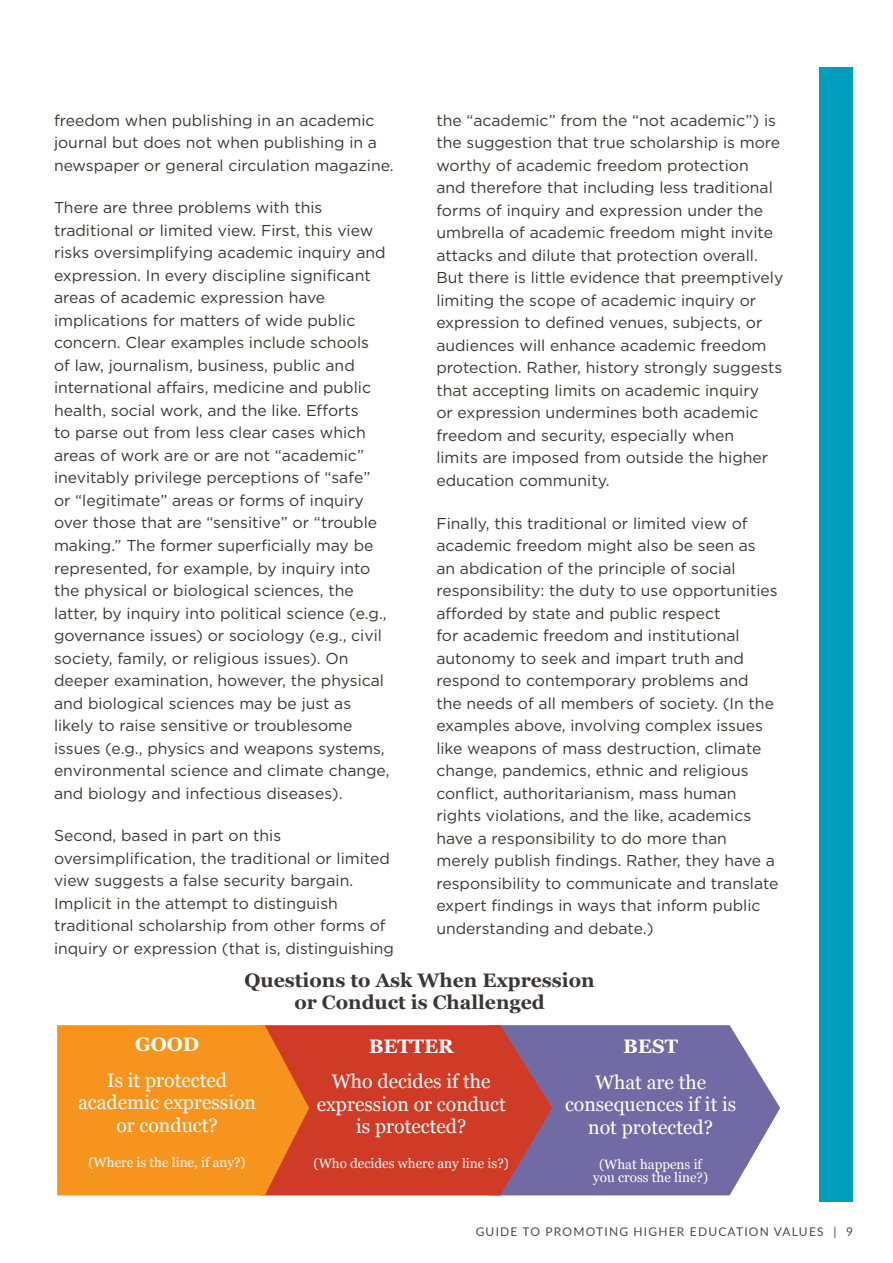
<style>
.page{position:relative;width:893px;height:1263px;background:#fff}
.page>*{position:absolute;margin:0;border:0;box-sizing:border-box;transform-origin:0 0}
.t1{font:19.5px/22.5px "Georgia";color:#fff;text-align:center}
.t2{font:700 19.5px/22.5px "Georgia";color:#3c3633;text-align:center}
.t3{font:700 19.5px "Georgia";color:#fff}
.t4{font:15.75px/22.5px "Gotham HTF";color:#3c3633}
.t5{font:13.5px/13.5px "Georgia";color:#fff;text-align:center}
.t6{font:12px "Lato";letter-spacing:.1em;color:#504846}
</style>
<div class="page">
<svg style="left:552px;top:1025px;width:228px;height:170px;background:#8079ad"></svg>
<svg style="left:309px;top:1025px;width:243px;height:170px;background:#c54033"></svg>
<svg style="left:57px;top:1025px;width:252px;height:170px;background:#f38c1f"></svg>
<div style="left:819px;top:68px;width:34px;height:1134px;background:#009dbc"></div>
<p class="t4" style="left:54px;top:109px;width:341px">freedom when publishing in an academic journal but does not when publishing in a newspaper or general circulation magazine.</p>
<p class="t4" style="left:54px;top:196px;width:337px">There are three problems with this traditional or limited view. First, this view risks oversimplifying academic inquiry and expression. In every discipline significant areas of academic expression have implications for matters of wide public concern. Clear examples include schools<br>of law, journalism, business, public and international affairs, medicine and public health, social work, and the like. Efforts<br>to parse out from less clear cases which areas of work are or are not “academic” inevitably privilege perceptions of “safe” or “legitimate” areas or forms of inquiry over those that are “sensitive” or “trouble making.” The former superficially may be represented, for example, by inquiry into the physical or biological sciences, the latter, by inquiry into political science (e.g., governance issues) or sociology (e.g., civil society, family, or religious issues). On deeper examination, however, the physical and biological sciences may be just as likely to raise sensitive or troublesome issues (e.g., physics and weapons systems, environmental science and climate change, and biology and infectious diseases).</p>
<p class="t4" style="left:54px;top:824px;width:342px">Second, based in part on this oversimplification, the traditional or limited view suggests a false security bargain.<br>Implicit in the attempt to distinguish traditional scholarship from other forms of inquiry or expression (that is, distinguishing</p>
<p class="t4" style="left:436px;top:109px;width:348px">the “academic” from the “not academic”) is the suggestion that true scholarship is more worthy of academic freedom protection<br>and therefore that including less traditional forms of inquiry and expression under the umbrella of academic freedom might invite attacks and dilute that protection overall.<br>But there is little evidence that preemptively limiting the scope of academic inquiry or expression to defined venues, subjects, or audiences will enhance academic freedom protection. Rather, history strongly suggests that accepting limits on academic inquiry<br>or expression undermines both academic freedom and security, especially when<br>limits are imposed from outside the higher education community.</p>
<p class="t4" style="left:436px;top:511px;width:344px">Finally, this traditional or limited view of academic freedom might also be seen as an abdication of the principle of social responsibility: the duty to use opportunities afforded by state and public respect<br>for academic freedom and institutional autonomy to seek and impart truth and respond to contemporary problems and<br>the needs of all members of society. (In the examples above, involving complex issues like weapons of mass destruction, climate change, pandemics, ethnic and religious conflict, authoritarianism, mass human rights violations, and the like, academics have a responsibility to do more than merely publish findings. Rather, they have a responsibility to communicate and translate expert findings in ways that inform public understanding and debate.)</p>
<p class="t2" style="left:245px;top:967px;width:352px">Questions to Ask When Expression or Conduct is Challenged</p>
<p class="t3" style="left:135px;top:1030px;width:65px">GOOD</p>
<p class="t1" style="left:78px;top:1068px;width:179px">Is it protected academic expression or conduct?</p>
<p class="t5" style="left:89px;top:1155px;width:159px">(Where is the line, if any?)</p>
<p class="t3" style="left:369px;top:1031px;width:87px">BETTER</p>
<p class="t1" style="left:317px;top:1069px;width:191px">Who decides if the expression or conduct is protected?</p>
<p class="t5" style="left:314px;top:1156px;width:197px">(Who decides where any line is?)</p>
<p class="t3" style="left:623px;top:1032px;width:56px">BEST</p>
<p class="t1" style="left:565px;top:1070px;width:173px">What are the consequences if it is not protected?</p>
<p class="t5" style="left:593px;top:1157px;width:116px">(What happens if you cross the line?)</p>
<p class="t6" style="left:476px;top:1223px;width:379px">GUIDE TO PROMOTING HIGHER EDUCATION VALUES | 9</p>
</div>
